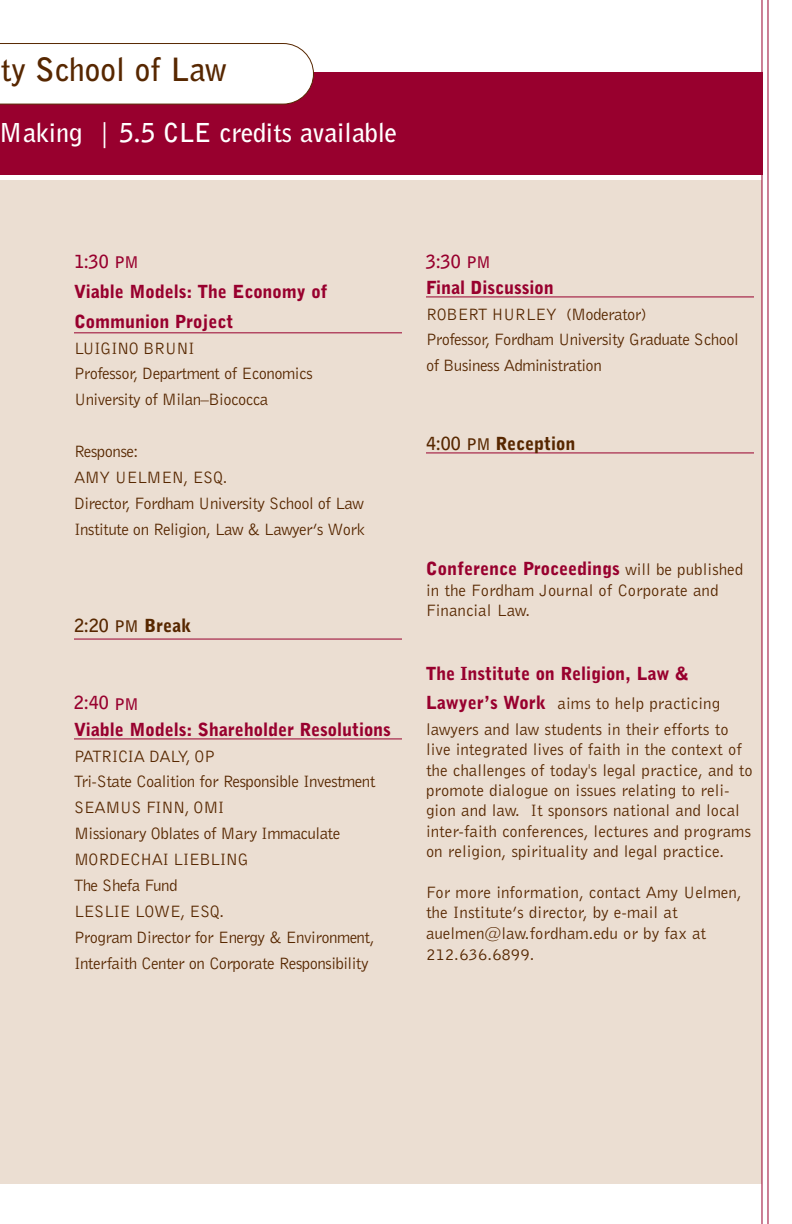
<style>
.page{position:relative;width:792px;height:1224px;background:#fff}
.page>*{position:absolute;margin:0;border:0;box-sizing:border-box;transform-origin:0 0}
.t1{font:700 32px "Bell Gothic BT";color:#572700}
.t2{font:700 26px "Bell Gothic BT";color:#fff}
.t3{font:900 18px/30px "Bell Gothic BT";color:#98002e}
.t4{font:900 18px "Bell Gothic BT";color:#572700}
.t5{font:17px/26px "Bell Gothic BT";letter-spacing:-.035em;color:#572700}
.t6{font:17px/20.4px "Bell Gothic BT";color:#572700}
.s1{font-weight:700}
.s2{font-weight:700;font-size:16px}
.s3{font-weight:400;font-size:17px;color:#572700}
.s4{font-weight:900;font-size:18px;color:#98002e}
</style>
<div class="page">
<div style="left:0;top:180px;width:762px;height:1004px;background:#ebded2"></div>
<hr style="left:762px;top:0;width:1px;height:1224px;background:#98002e">
<hr style="left:768px;top:0;width:1px;height:1224px;background:#98002e">
<div style="left:0;top:72px;width:762px;height:103px;background:#98002e"></div>
<div style="left:0;top:43px;width:314px;height:62px;background:#fff"></div>
<hr style="left:74px;top:332px;width:328px;height:1px;background:#98002e">
<hr style="left:74px;top:639px;width:328px;height:1px;background:#98002e">
<hr style="left:74px;top:739px;width:328px;height:1px;background:#98002e">
<hr style="left:426px;top:297px;width:328px;height:1px;background:#98002e">
<hr style="left:426px;top:453px;width:328px;height:1px;background:#98002e">
<h1 class="t1" style="left:1px;top:58px;width:227px">ty School of Law</h1>
<h2 class="t2" style="left:0;top:123px;width:398px">Making | 5.5 CLE credits available</h2>
<p class="t3" style="left:74px;top:248px;width:255px"><span class="s1">1:30</span> <span class="s2">PM<br></span>Viable Models: The Economy of<br>Communion Project</p>
<p class="t5" style="left:74px;top:336px;width:240px">LUIGINO BRUNI<br>Professor, Department of Economics<br>University of Milan–Biococca</p>
<p class="t5" style="left:74px;top:440px;width:292px">Response:<br>AMY UELMEN, ESQ.<br>Director, Fordham University School of Law<br>Institute on Religion, Law &amp; Lawyer’s Work</p>
<p class="t4" style="left:74px;top:619px;width:119px"><span class="s1">2:20</span> <span class="s2">PM</span> Break</p>
<p class="t3" style="left:74px;top:692px;width:318px;line-height:26px"><span class="s1">2:40</span> <span class="s2">PM<br></span>Viable Models: Shareholder Resolutions</p>
<p class="t5" style="left:74px;top:744px;width:303px">PATRICIA DALY, OP<br>Tri-State Coalition for Responsible Investment<br>SEAMUS FINN, OMI<br>Missionary Oblates of Mary Immaculate<br>MORDECHAI LIEBLING<br>The Shefa Fund<br>LESLIE LOWE, ESQ.<br>Program Director for Energy &amp; Environment,<br>Interfaith Center on Corporate Responsibility</p>
<p class="t3" style="left:426px;top:250px;width:129px;line-height:26px"><span class="s1">3:30</span> <span class="s2">PM<br></span>Final Discussion</p>
<p class="t5" style="left:426px;top:302px;width:314px">ROBERT HURLEY (Moderator)<br>Professor, Fordham University Graduate School of Business Administration</p>
<p class="t4" style="left:426px;top:437px;width:151px"><span class="s1">4:00</span> <span class="s2">PM</span> Reception</p>
<p class="t3" style="left:426px;top:555px;width:319px">Conference Proceedings <span class="s3">will be published</span></p>
<p class="t6" style="left:426px;top:581px;width:294px">in the Fordham Journal of Corporate and<br>Financial Law.</p>
<p class="t3" style="left:426px;top:660px;width:264px">The Institute on Religion, Law &amp;</p>
<p class="t6" style="left:426px;top:692px;width:304px;line-height:25.4px"><span class="s4">Lawyer’s Work</span> aims to help practicing lawyers and law students in their efforts to</p>
<p class="t6" style="left:426px;top:741px;width:328px">live integrated lives of faith in the context of the challenges of today's legal practice, and to promote dialogue on issues relating to reli&shy;gion and law. It sponsors national and local inter-faith conferences, lectures and programs on religion, spirituality and legal practice.</p>
<p class="t6" style="left:426px;top:883px;width:317px">For more information, contact Amy Uelmen, the Institute’s director, by e-mail at auelmen@law.fordham.edu or by fax at 212.636.6899.</p>
</div>
